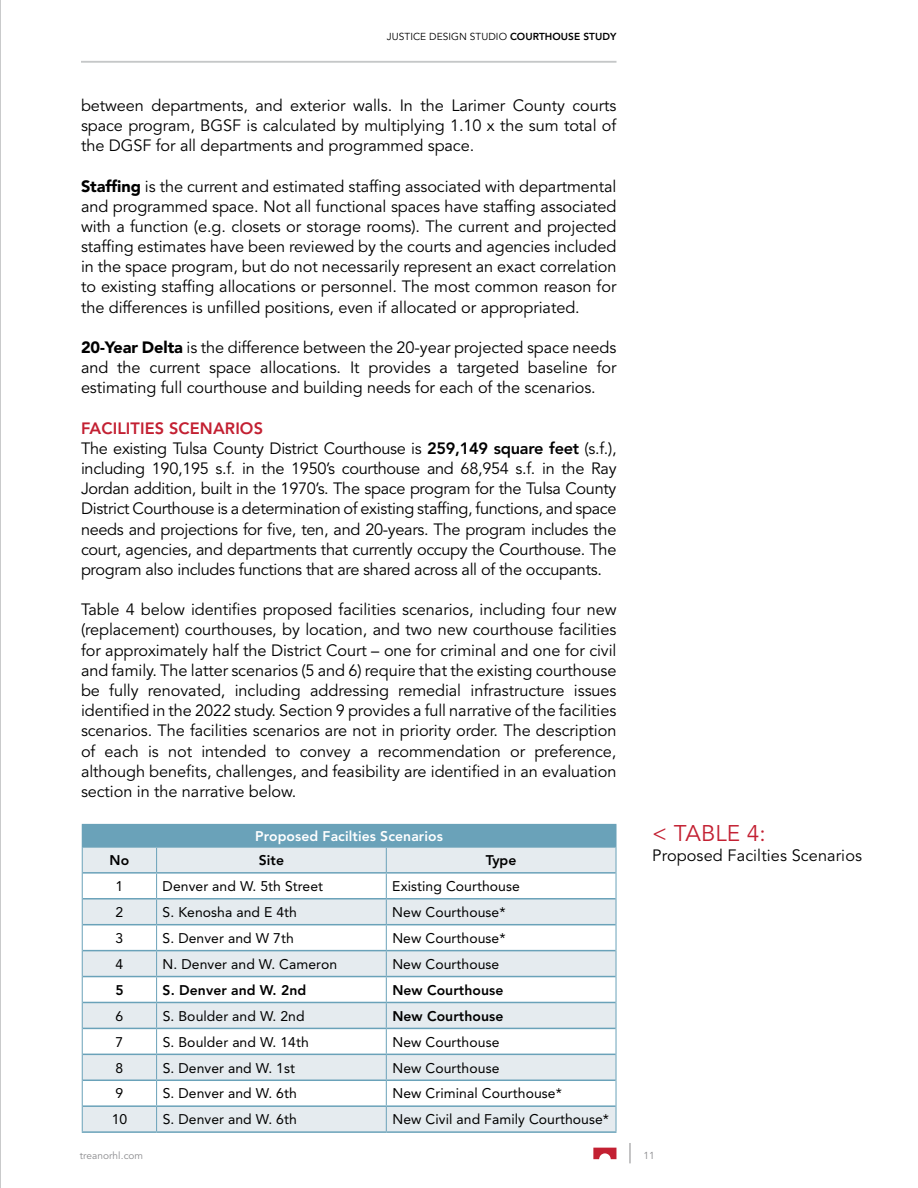
<style>
.page{position:relative;width:918px;height:1188px;background:#fff}
.page>*{position:absolute;margin:0;border:0;box-sizing:border-box;transform-origin:0 0}
.t1{font:22.5px "Avenir LT Std";letter-spacing:.005em;color:#c32032}
.t2{font:16.35px/20.2px "Avenir LT Std";letter-spacing:-.02em;color:#000;text-align:justify}
.t3{font:16.35px "Avenir LT Std";letter-spacing:.005em;color:#000}
.t4{font:13.95px "Avenir LT Std";letter-spacing:.005em;color:#000}
.t5{font:800 13.95px "Avenir LT Std";letter-spacing:.005em;color:#000}
.t6{font:800 13.95px "Avenir LT Std";letter-spacing:.005em;color:#fff}
.t7{font:10.05px "Avenir LT Std";letter-spacing:.005em;color:#000}
.t8{font:10.05px "Avenir LT Std";letter-spacing:.005em;color:#8a8a8d}
.s1{font-weight:800}
.s2{font-weight:900}
.s3{font-weight:800;color:#c32032}
</style>
<div class="page">
<hr style="left:81px;top:61px;width:535px;height:2px;background:#c5c7c8">
<svg style="left:630px;top:1143px;width:1px;height:20px"></svg>
<svg style="left:593px;top:1148px;width:23px;height:11px"></svg>
<hr style="left:0;top:0;width:1px;height:1188px;background:#c5c7c8">
<div style="left:82px;top:824px;width:534px;height:23px;background:#6aa2b9"></div>
<svg style="left:83px;top:848px;width:533px;height:102px;fill:#e5ebef"></svg>
<svg style="left:83px;top:951px;width:533px;height:180px;fill:#e5ebef"></svg>
<svg style="left:82px;top:847px;width:1px;height:284px"></svg>
<svg style="left:156px;top:848px;width:1px;height:283px"></svg>
<svg style="left:386px;top:848px;width:1px;height:283px"></svg>
<svg style="left:616px;top:825px;width:1px;height:306px"></svg>
<hr style="left:83px;top:846px;width:74px;height:2px;background:#6aa2b9">
<hr style="left:157px;top:846px;width:229px;height:2px;background:#6aa2b9">
<hr style="left:386px;top:846px;width:230px;height:2px;background:#6aa2b9">
<hr style="left:83px;top:872px;width:74px;height:2px;background:#6aa2b9">
<hr style="left:157px;top:872px;width:229px;height:2px;background:#6aa2b9">
<hr style="left:386px;top:872px;width:230px;height:2px;background:#6aa2b9">
<hr style="left:83px;top:898px;width:74px;height:2px;background:#6aa2b9">
<hr style="left:157px;top:898px;width:229px;height:2px;background:#6aa2b9">
<hr style="left:386px;top:898px;width:230px;height:2px;background:#6aa2b9">
<hr style="left:83px;top:924px;width:74px;height:1px;background:#6aa2b9">
<hr style="left:157px;top:924px;width:229px;height:1px;background:#6aa2b9">
<hr style="left:386px;top:924px;width:230px;height:1px;background:#6aa2b9">
<hr style="left:83px;top:950px;width:74px;height:1px;background:#6aa2b9">
<hr style="left:157px;top:950px;width:229px;height:1px;background:#6aa2b9">
<hr style="left:386px;top:950px;width:230px;height:1px;background:#6aa2b9">
<hr style="left:83px;top:976px;width:74px;height:1px;background:#6aa2b9">
<hr style="left:157px;top:976px;width:229px;height:1px;background:#6aa2b9">
<hr style="left:386px;top:976px;width:230px;height:1px;background:#6aa2b9">
<hr style="left:83px;top:1002px;width:74px;height:1px;background:#6aa2b9">
<hr style="left:157px;top:1002px;width:229px;height:1px;background:#6aa2b9">
<hr style="left:386px;top:1002px;width:230px;height:1px;background:#6aa2b9">
<hr style="left:83px;top:1028px;width:74px;height:1px;background:#6aa2b9">
<hr style="left:157px;top:1028px;width:229px;height:1px;background:#6aa2b9">
<hr style="left:386px;top:1028px;width:230px;height:1px;background:#6aa2b9">
<hr style="left:83px;top:1054px;width:74px;height:1px;background:#6aa2b9">
<hr style="left:157px;top:1054px;width:229px;height:1px;background:#6aa2b9">
<hr style="left:386px;top:1054px;width:230px;height:1px;background:#6aa2b9">
<hr style="left:83px;top:1080px;width:74px;height:1px;background:#6aa2b9">
<hr style="left:157px;top:1080px;width:229px;height:1px;background:#6aa2b9">
<hr style="left:386px;top:1080px;width:230px;height:1px;background:#6aa2b9">
<hr style="left:83px;top:1105px;width:74px;height:2px;background:#6aa2b9">
<hr style="left:157px;top:1105px;width:229px;height:2px;background:#6aa2b9">
<hr style="left:386px;top:1105px;width:230px;height:2px;background:#6aa2b9">
<hr style="left:82px;top:1131px;width:75px;height:2px;background:#6aa2b9">
<hr style="left:157px;top:1131px;width:229px;height:2px;background:#6aa2b9">
<hr style="left:386px;top:1131px;width:230px;height:2px;background:#6aa2b9">
<p class="t7" style="left:387px;top:31px;width:231px">JUSTICE DESIGN STUDIO <span class="s1">COURTHOUSE STUDY</span></p>
<p class="t2" style="left:81px;top:95px;width:537px">between departments, and exterior walls. In the Larimer County courts space program, BGSF is calculated by multiplying 1.10 x the sum total of the DGSF for all departments and programmed space.</p>
<p class="t2" style="left:81px;top:176px;width:537px"><span class="s2">Staffing</span> is the current and estimated staffing associated with departmental and programmed space. Not all functional spaces have staffing associated with a function (e.g. closets or storage rooms). The current and projected staffing estimates have been reviewed by the courts and agencies included in the space program, but do not necessarily represent an exact correlation to existing staffing allocations or personnel. The most common reason for the differences is unfilled positions, even if allocated or appropriated.</p>
<p class="t2" style="left:81px;top:338px;width:537px"><span class="s2">20-Year Delta</span> is the difference between the 20-year projected space needs and the current space allocations. It provides a targeted baseline for estimating full courthouse and building needs for each of the scenarios.</p>
<p class="t2" style="left:81px;top:418px;width:537px;text-align:left"><span class="s3">FACILITIES SCENARIOS<br></span>The existing Tulsa County District Courthouse is <span class="s1">259,149 square feet</span> (s.f.), including 190,195 s.f. in the 1950’s courthouse and 68,954 s.f. in the Ray Jordan addition, built in the 1970’s. The space program for the Tulsa County District Courthouse is a determination of existing staffing, functions, and space needs and projections for five, ten, and 20-years. The program includes the court, agencies, and departments that currently occupy the Courthouse. The program also includes functions that are shared across all of the occupants.</p>
<p class="t2" style="left:81px;top:600px;width:537px">Table 4 below identifies proposed facilities scenarios, including four new (replacement) courthouses, by location, and two new courthouse facilities for approximately half the District Court – one for criminal and one for civil and family. The latter scenarios (5 and 6) require that the existing courthouse be fully renovated, including addressing remedial infrastructure issues identified in the 2022 study. Section 9 provides a full narrative of the facilities scenarios. The facilities scenarios are not in priority order. The description of each is not intended to convey a recommendation or preference, although benefits, challenges, and feasibility are identified in an evaluation section in the narrative below.</p>
<p class="t6" style="left:255px;top:828px;width:189px">Proposed Facilties Scenarios</p>
<p class="t5" style="left:110px;top:852px;width:21px">No</p>
<p class="t5" style="left:259px;top:852px;width:27px">Site</p>
<p class="t5" style="left:486px;top:852px;width:32px">Type</p>
<p class="t4" style="left:116px;top:878px;width:9px">1</p>
<p class="t4" style="left:163px;top:878px;width:162px">Denver and W. 5th Street</p>
<p class="t4" style="left:392px;top:878px;width:129px">Existing Courthouse</p>
<p class="t4" style="left:116px;top:904px;width:9px">2</p>
<p class="t4" style="left:163px;top:904px;width:136px">S. Kenosha and E 4th</p>
<p class="t4" style="left:392px;top:904px;width:115px">New Courthouse*</p>
<p class="t4" style="left:116px;top:930px;width:9px">3</p>
<p class="t4" style="left:163px;top:930px;width:133px">S. Denver and W 7th</p>
<p class="t4" style="left:392px;top:930px;width:115px">New Courthouse*</p>
<p class="t4" style="left:116px;top:956px;width:9px">4</p>
<p class="t4" style="left:163px;top:956px;width:176px">N. Denver and W. Cameron</p>
<p class="t4" style="left:392px;top:956px;width:109px">New Courthouse</p>
<p class="t5" style="left:115px;top:982px;width:10px">5</p>
<p class="t5" style="left:163px;top:982px;width:145px">S. Denver and W. 2nd</p>
<p class="t5" style="left:392px;top:982px;width:113px">New Courthouse</p>
<p class="t4" style="left:116px;top:1008px;width:9px">6</p>
<p class="t4" style="left:163px;top:1008px;width:143px">S. Boulder and W. 2nd</p>
<p class="t5" style="left:392px;top:1008px;width:113px">New Courthouse</p>
<p class="t4" style="left:116px;top:1034px;width:9px">7</p>
<p class="t4" style="left:163px;top:1034px;width:148px">S. Boulder and W. 14th</p>
<p class="t4" style="left:392px;top:1034px;width:109px">New Courthouse</p>
<p class="t4" style="left:116px;top:1060px;width:9px">8</p>
<p class="t4" style="left:163px;top:1060px;width:134px">S. Denver and W. 1st</p>
<p class="t4" style="left:392px;top:1060px;width:109px">New Courthouse</p>
<p class="t4" style="left:116px;top:1086px;width:9px">9</p>
<p class="t4" style="left:163px;top:1086px;width:136px">S. Denver and W. 6th</p>
<p class="t4" style="left:392px;top:1086px;width:171px">New Criminal Courthouse*</p>
<p class="t4" style="left:112px;top:1111px;width:17px">10</p>
<p class="t4" style="left:163px;top:1111px;width:136px">S. Denver and W. 6th</p>
<p class="t4" style="left:392px;top:1111px;width:218px">New Civil and Family Courthouse*</p>
<h1 class="t1" style="left:652px;top:820px;width:115px">&lt; TABLE 4:</h1>
<p class="t3" style="left:652px;top:846px;width:211px">Proposed Facilties Scenarios</p>
<p class="t8" style="left:80px;top:1150px;width:65px">treanorhl.com</p>
<p class="t8" style="left:643px;top:1150px;width:13px">11</p>
</div>
